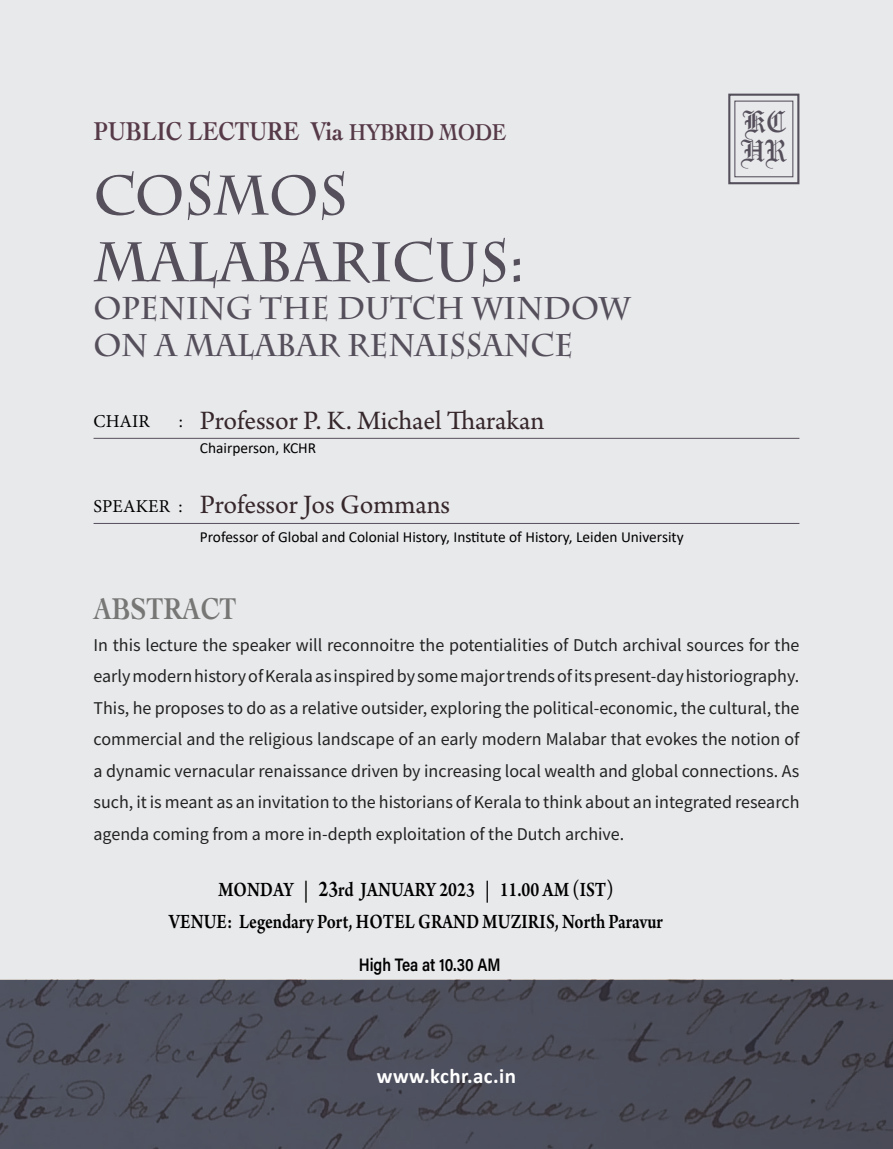
<style>
.page{position:relative;width:893px;height:1149px;background:#fff}
.page>*{position:absolute;margin:0;border:0;box-sizing:border-box;transform-origin:0 0}
.t1{font:700 55.5px/66.6px "Charlemagne Std";color:#554f5b;scale:.95 1}
.t2{font:31.95px/28.8px "Marriage";color:#554f5b;scale:1.15 1}
.t3{font:700 31.5px "Cochin";color:#777776;scale:.83 1}
.t4{font:700 31.35px/37.7px "Charlemagne Std";color:#554f5b;scale:.95 1}
.t5{font:27.9px "Arno Pro";letter-spacing:-.005em;color:#36272b}
.t6{font:700 27px "Cochin";color:#563a48;scale:.83 1}
.t7{font:600 21.45px/31.7px "Arno Pro";letter-spacing:.005em;color:#000;text-align:center;scale:.83 1}
.t8{font:700 21px "Calibri";letter-spacing:.02em;color:#fff}
.t9{font:18.15px "Minion Pro";letter-spacing:.01em;color:#000}
.t10{font:18px/31.5px "Source Sans Pro";color:#222;text-align:justify}
.t11{font:18px "Acumin Variable Concept";letter-spacing:.035em;color:#000;scale:.83 1}
.t12{font:15.3px "Calibri";color:#000}
.s1{font-size:24px}
.s2{font-family:"Minion Pro";font-size:18.15px;color:#000}
</style>
<div class="page">
<div style="left:0;top:0;width:893px;height:1000px;background:#e8e9eb"></div>
<img style="left:0;top:979px;width:893px;height:169px">
<hr style="left:94px;top:523px;width:705px;height:1px;background:#554f5b">
<hr style="left:94px;top:438px;width:705px;height:1px;background:#554f5b">
<div style="left:734px;top:100px;width:59px;height:77px;border:1px solid #554f5b"></div>
<div style="left:728px;top:94px;width:71px;height:90px;border:2px solid #554f5b"></div>
<h3 class="t6" style="left:94px;top:113px;width:499px">PUBLIC LECTURE Via <span class="s1">HYBRID MODE</span></h3>
<h1 class="t1" style="left:94px;top:163px;width:456px">COSMOS<br>MALABARICUS:</h1>
<h3 class="t4" style="left:94px;top:289px;width:567px">OPENING THE DUTCH WINDOW<br>ON A MALABAR RENAISSANCE</h3>
<p class="t9" style="left:94px;top:408px;width:58px">CHAIR</p>
<h3 class="t5" style="left:179px;top:404px;width:367px"><span class="s2">:</span> Professor P. K. Michael Tharakan</h3>
<p class="t12" style="left:200px;top:437px;width:118px">Chairperson, KCHR</p>
<h3 class="t5" style="left:94px;top:488px;width:358px"><span class="s2">SPEAKER :</span> Professor Jos Gommans</h3>
<p class="t12" style="left:200px;top:526px;width:485px">Professor of Global and Colonial History, Institute of History, Leiden University</p>
<h3 class="t3" style="left:94px;top:587px;width:174px">ABSTRACT</h3>
<h2 class="t2" style="left:742px;top:108px;width:40px">KC<br>HR</h2>
<p class="t10" style="left:94px;top:628px;width:707px">In this lecture the speaker will reconnoitre the potentialities of Dutch archival sources for the early modern history of Kerala as inspired by some major trends of its present-day historiography.<br>This, he proposes to do as a relative outsider, exploring the political-economic, the cultural, the commercial and the religious landscape of an early modern Malabar that evokes the notion of a dynamic vernacular renaissance driven by increasing local wealth and global connections. As such, it is meant as an invitation to the historians of Kerala to think about an integrated research agenda coming from a more in-depth exploitation of the Dutch archive.</p>
<p class="t7" style="left:169px;top:874px;width:597px">MONDAY | <span class="s1">23</span>rd JANUARY 2023 | 11.00 AM (IST)<br>VENUE: Legendary Port, HOTEL GRAND MUZIRIS, North Paravur</p>
<p class="t11" style="left:359px;top:951px;width:172px">High Tea at 10.30 AM</p>
<p class="t8" style="left:377px;top:1060px;width:141px">www.kchr.ac.in</p>
</div>
